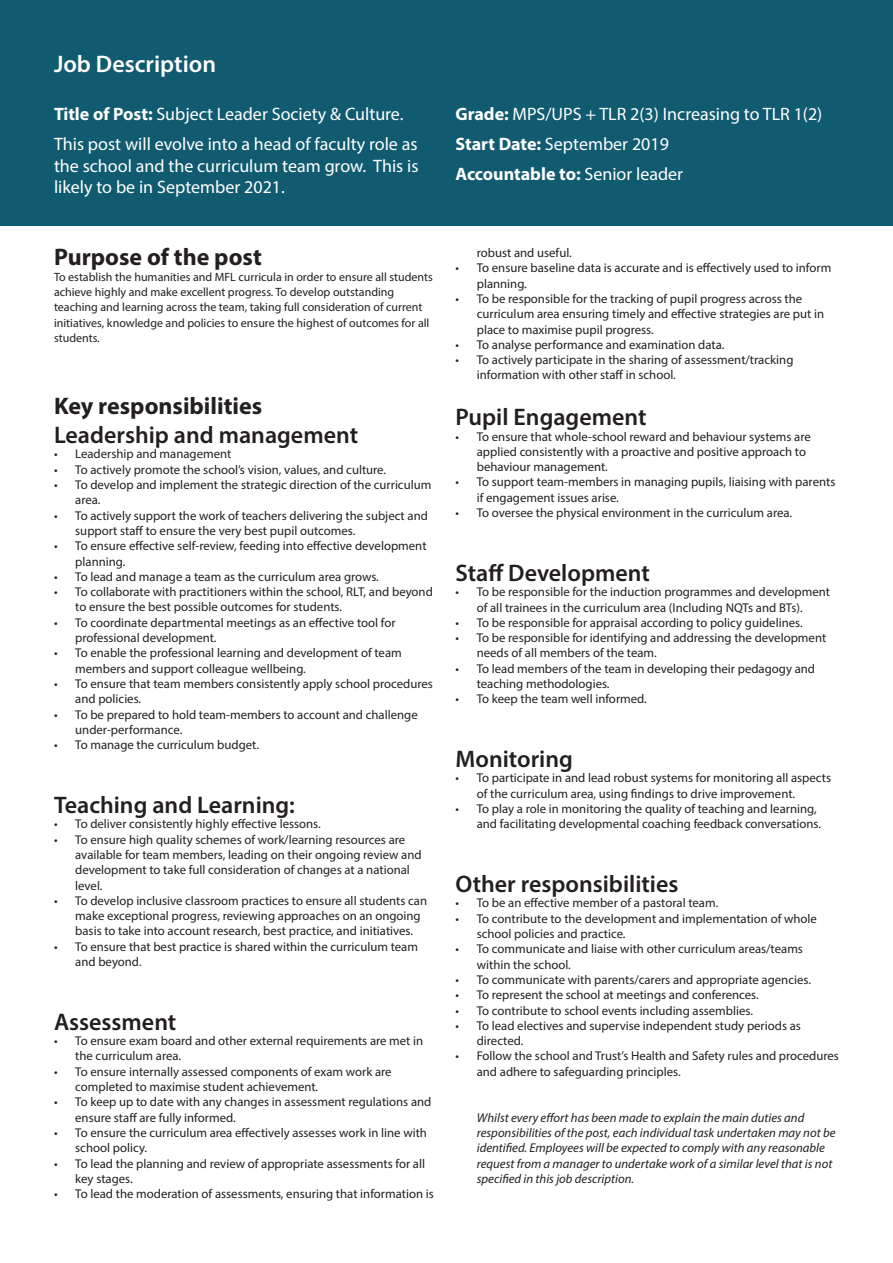
<style>
.page{position:relative;width:893px;height:1263px;background:#fff}
.page>*{position:absolute;margin:0;border:0;box-sizing:border-box;transform-origin:0 0}
.t1{font:600 24px "Myriad Pro";color:#231f20}
.t2{font:700 24px "Myriad Pro";color:#231f20}
.t3{font:600 24px "Myriad Pro";color:#fff}
.t4{font:18px/30.2px "Myriad Pro";color:#fff}
.t5{font:12.75px/15.3px "Myriad Pro";color:#231f20}
.t6{font:italic 12.75px/15.3px "Myriad Pro";color:#231f20}
.t7{font:12px/15.3px "Myriad Pro";color:#231f20}
.s1{font-weight:700}
</style>
<div class="page">
<div style="left:0;top:0;width:893px;height:225px;background:#115b70"></div>
<h1 class="t3" style="left:54px;top:49px;width:164px">Job Description</h1>
<h2 class="t4" style="left:54px;top:99px;width:365px"><span class="s1">Title of Post:</span> Subject Leader Society &amp; Culture.<br>This post will evolve into a head of faculty role as</h2>
<h2 class="t4" style="left:54px;top:155px;width:366px;line-height:21.6px">the school and the curriculum team grow. This is likely to be in September 2021.</h2>
<h1 class="t2" style="left:54px;top:242px;width:209px">Purpose of the post</h1>
<p class="t7" style="left:54px;top:269px;width:380px">To establish the humanities and MFL curricula in order to ensure all students achieve highly and make excellent progress. To develop outstanding teaching and learning across the team, taking full consideration of current initiatives, knowledge and policies to ensure the highest of outcomes for all students.</p>
<h1 class="t2" style="left:54px;top:391px;width:210px">Key responsibilities</h1>
<h1 class="t1" style="left:54px;top:420px;width:306px">Leadership and management</h1>
<p class="t5" style="left:54px;top:446px;width:179px">• Leadership and management</p>
<p class="t5" style="left:54px;top:462px;width:334px">• To actively promote the school’s vision, values, and culture.</p>
<p class="t5" style="left:75px;top:477px;width:358px;text-indent:-21px">• To develop and implement the strategic direction of the curriculum area.</p>
<p class="t5" style="left:75px;top:507px;width:354px;text-indent:-21px">• To actively support the work of teachers delivering the subject and support staff to ensure the very best pupil outcomes.</p>
<p class="t5" style="left:75px;top:538px;width:353px;text-indent:-21px">• To ensure effective self-review, feeding into effective development planning.</p>
<p class="t5" style="left:54px;top:569px;width:326px">• To lead and manage a team as the curriculum area grows.</p>
<p class="t5" style="left:75px;top:584px;width:359px;text-indent:-21px">• To collaborate with practitioners within the school, RLT, and beyond to ensure the best possible outcomes for students.</p>
<p class="t5" style="left:75px;top:615px;width:322px;text-indent:-21px">• To coordinate departmental meetings as an effective tool for professional development.</p>
<p class="t5" style="left:75px;top:645px;width:328px;text-indent:-21px">• To enable the professional learning and development of team members and support colleague wellbeing.</p>
<p class="t5" style="left:75px;top:676px;width:359px;text-indent:-21px">• To ensure that team members consistently apply school procedures and policies.</p>
<p class="t5" style="left:75px;top:706px;width:344px;text-indent:-21px">• To be prepared to hold team-members to account and challenge under-performance.</p>
<p class="t5" style="left:54px;top:737px;width:207px">• To manage the curriculum budget.</p>
<h1 class="t1" style="left:54px;top:790px;width:242px">Teaching and Learning:</h1>
<p class="t5" style="left:54px;top:816px;width:268px">• To deliver consistently highly effective lessons.</p>
<p class="t5" style="left:75px;top:831px;width:348px;text-indent:-21px">• To ensure high quality schemes of work/learning resources are available for team members, leading on their ongoing review and development to take full consideration of changes at a national level.</p>
<p class="t5" style="left:75px;top:893px;width:353px;text-indent:-21px">• To develop inclusive classroom practices to ensure all students can make exceptional progress, reviewing approaches on an ongoing basis to take into account research, best practice, and initiatives.</p>
<p class="t5" style="left:75px;top:938px;width:344px;text-indent:-21px">• To ensure that best practice is shared within the curriculum team and beyond.</p>
<h1 class="t1" style="left:54px;top:1006px;width:124px">Assessment</h1>
<p class="t5" style="left:75px;top:1033px;width:349px;text-indent:-21px">• To ensure exam board and other external requirements are met in the curriculum area.</p>
<p class="t5" style="left:75px;top:1063px;width:318px;text-indent:-21px">• To ensure internally assessed components of exam work are completed to maximise student achievement.</p>
<p class="t5" style="left:75px;top:1094px;width:358px;text-indent:-21px">• To keep up to date with any changes in assessment regulations and ensure staff are fully informed.</p>
<p class="t5" style="left:75px;top:1125px;width:353px;text-indent:-21px">• To ensure the curriculum area effectively assesses work in line with school policy.</p>
<p class="t5" style="left:75px;top:1155px;width:351px;text-indent:-21px">• To lead the planning and review of appropriate assessments for all key stages.</p>
<p class="t5" style="left:54px;top:1186px;width:381px">• To lead the moderation of assessments, ensuring that information is</p>
<h2 class="t4" style="left:455px;top:99px;width:368px"><span class="s1">Grade:</span> MPS/UPS + TLR 2(3) Increasing to TLR 1(2)<br><span class="s1">Start Date:</span> September 2019<br><span class="s1">Accountable to:</span> Senior leader</h2>
<p class="t5" style="left:477px;top:245px;width:97px">robust and useful.</p>
<p class="t5" style="left:477px;top:260px;width:356px;text-indent:-21px">• To ensure baseline data is accurate and is effectively used to inform planning.</p>
<p class="t5" style="left:477px;top:291px;width:349px;text-indent:-21px">• To be responsible for the tracking of pupil progress across the curriculum area ensuring timely and effective strategies are put in place to maximise pupil progress.</p>
<p class="t5" style="left:455px;top:337px;width:270px">• To analyse performance and examination data.</p>
<p class="t5" style="left:477px;top:352px;width:318px;text-indent:-21px">• To actively participate in the sharing of assessment/tracking information with other staff in school.</p>
<h1 class="t1" style="left:455px;top:402px;width:193px">Pupil Engagement</h1>
<p class="t5" style="left:477px;top:428px;width:336px;text-indent:-21px">• To ensure that whole-school reward and behaviour systems are applied consistently with a proactive and positive approach to behaviour management.</p>
<p class="t5" style="left:477px;top:474px;width:360px;text-indent:-21px">• To support team-members in managing pupils, liaising with parents if engagement issues arise.</p>
<p class="t5" style="left:455px;top:505px;width:338px">• To oversee the physical environment in the curriculum area.</p>
<h1 class="t1" style="left:455px;top:558px;width:196px">Staff Development</h1>
<p class="t5" style="left:455px;top:584px;width:376px;text-align:center">• To be responsible for the induction programmes and development of all trainees in the curriculum area (Including NQTs and BTs).</p>
<p class="t5" style="left:455px;top:615px;width:349px">• To be responsible for appraisal according to policy guidelines.</p>
<p class="t5" style="left:477px;top:630px;width:351px;text-indent:-21px">• To be responsible for identifying and addressing the development needs of all members of the team.</p>
<p class="t5" style="left:477px;top:661px;width:340px;text-indent:-21px">• To lead members of the team in developing their pedagogy and teaching methodologies.</p>
<p class="t5" style="left:455px;top:691px;width:193px">• To keep the team well informed.</p>
<h1 class="t1" style="left:455px;top:744px;width:119px">Monitoring</h1>
<p class="t5" style="left:477px;top:770px;width:356px;text-indent:-21px">• To participate in and lead robust systems for monitoring all aspects of the curriculum area, using findings to drive improvement.</p>
<p class="t5" style="left:477px;top:801px;width:346px;text-indent:-21px">• To play a role in monitoring the quality of teaching and learning, and facilitating developmental coaching feedback conversations.</p>
<h1 class="t1" style="left:455px;top:869px;width:224px">Other responsibilities</h1>
<p class="t5" style="left:455px;top:895px;width:264px">• To be an effective member of a pastoral team.</p>
<p class="t5" style="left:477px;top:911px;width:342px;text-indent:-21px">• To contribute to the development and implementation of whole school policies and practice.</p>
<p class="t5" style="left:477px;top:941px;width:328px;text-indent:-21px">• To communicate and liaise with other curriculum areas/teams within the school.</p>
<p class="t5" style="left:455px;top:972px;width:357px">• To communicate with parents/carers and appropriate agencies.</p>
<p class="t5" style="left:455px;top:987px;width:305px">• To represent the school at meetings and conferences.</p>
<p class="t5" style="left:455px;top:1002px;width:299px">• To contribute to school events including assemblies.</p>
<p class="t5" style="left:477px;top:1018px;width:326px;text-indent:-21px">• To lead electives and supervise independent study periods as directed.</p>
<p class="t5" style="left:477px;top:1048px;width:364px;text-indent:-21px">• Follow the school and Trust’s Health and Safety rules and procedures and adhere to safeguarding principles.</p>
<p class="t6" style="left:477px;top:1109px;width:360px">Whilst every effort has been made to explain the main duties and responsibilities of the post, each individual task undertaken may not be identified. Employees will be expected to comply with any reasonable request from a manager to undertake work of a similar level that is not specified in this job description.</p>
</div>
